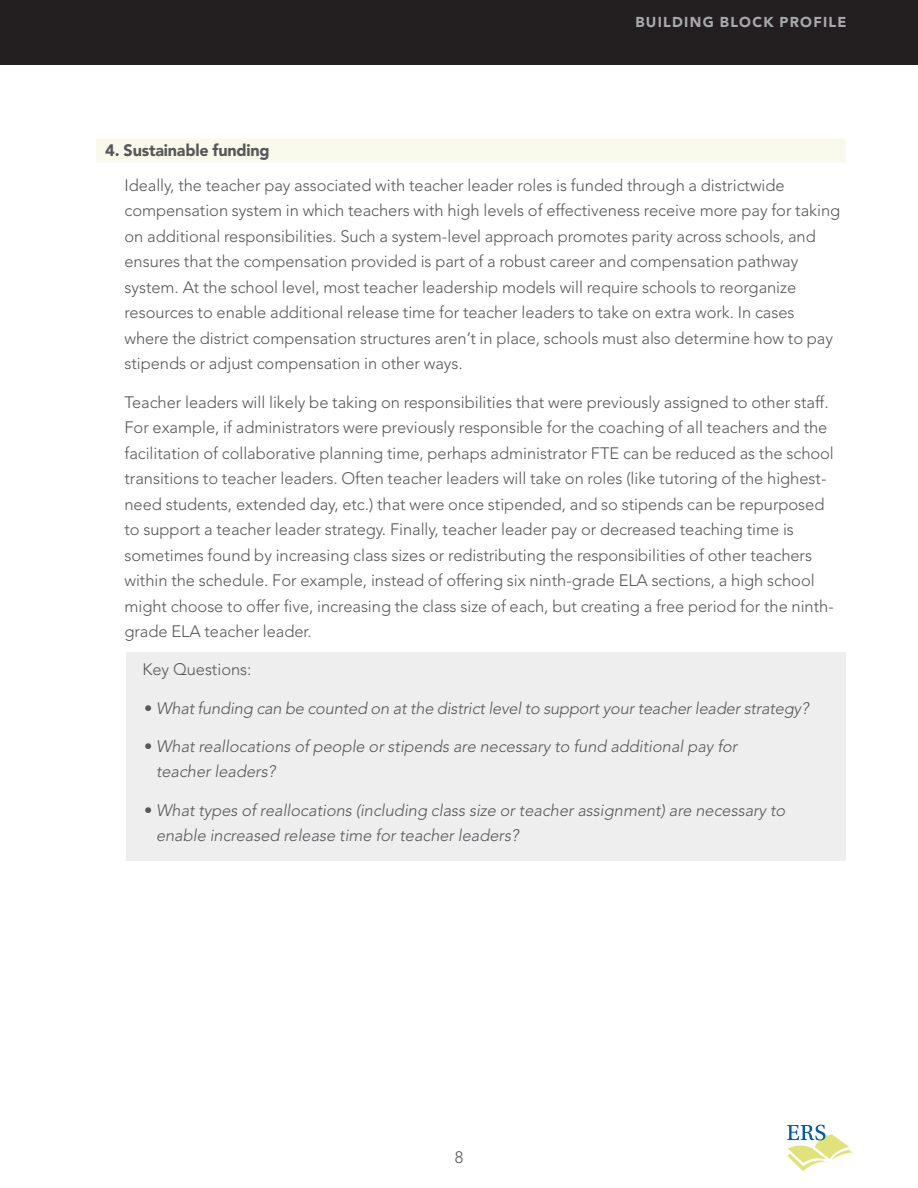
<style>
.page{position:relative;width:918px;height:1188px;background:#fff}
.page>*{position:absolute;margin:0;border:0;box-sizing:border-box;transform-origin:0 0}
._04_Body{font:300 16.5px/25.5px "Avenir LT Std";letter-spacing:-.005em;color:#57585a}
._04_Body-2{font:italic 300 16.5px/25.5px "Avenir LT Std";letter-spacing:-.005em;color:#57585a}
._01_Head_KO_gray_bar{font:900 16.5px "Avenir LT Std";letter-spacing:-.015em;color:#57585a}
.t1{font:900 14.25px "Avenir LT Std";letter-spacing:.09em;color:#a8a9ad}
.s1{font-style:normal}
</style>
<div class="page">
<div style="left:0;top:0;width:918px;height:64px;background:#231f20"></div>
<svg style="left:787px;top:1125px;width:66px;height:46px"></svg>
<div style="left:126px;top:652px;width:720px;height:209px;background:#eeeeef"></div>
<div style="left:96px;top:138px;width:750px;height:24px;background:#fafaec"></div>
<p class="t1" style="left:635px;top:13px;width:212px">BUILDING BLOCK PROFILE</p>
<p class="_01_Head_KO_gray_bar" style="left:105px;top:141px;width:166px">4. Sustainable funding</p>
<p class="_04_Body" style="left:124px;top:173px;width:717px">Ideally, the teacher pay associated with teacher leader roles is funded through a districtwide compensation system in which teachers with high levels of effectiveness receive more pay for taking on additional responsibilities. Such a system-level approach promotes parity across schools, and ensures that the compensation provided is part of a robust career and compensation pathway system. At the school level, most teacher leadership models will require schools to reorganize resources to enable additional release time for teacher leaders to take on extra work. In cases where the district compensation structures aren’t in place, schools must also determine how to pay stipends or adjust compensation in other ways.</p>
<p class="_04_Body" style="left:124px;top:389px;width:711px">Teacher leaders will likely be taking on responsibilities that were previously assigned to other staff.<br>For example, if administrators were previously responsible for the coaching of all teachers and the facilitation of collaborative planning time, perhaps administrator FTE can be reduced as the school transitions to teacher leaders. Often teacher leaders will take on roles (like tutoring of the highest&shy;need students, extended day, etc.) that were once stipended, and so stipends can be repurposed to support a teacher leader strategy. Finally, teacher leader pay or decreased teaching time is sometimes found by increasing class sizes or redistributing the responsibilities of other teachers within the schedule. For example, instead of offering six ninth-grade ELA sections, a high school might choose to offer five, increasing the class size of each, but creating a free period for the ninth&shy;grade ELA teacher leader.</p>
<p class="_04_Body" style="left:142px;top:657px;width:110px">Key Questions:</p>
<p class="_04_Body-2" style="left:144px;top:696px;width:666px"><span class="s1">•</span> What funding can be counted on at the district level to support your teacher leader strategy?</p>
<p class="_04_Body-2" style="left:156px;top:734px;width:583px;text-indent:-12px"><span class="s1">•</span> What reallocations of people or stipends are necessary to fund additional pay for teacher leaders?</p>
<p class="_04_Body-2" style="left:156px;top:798px;width:631px;text-indent:-12px"><span class="s1">•</span> What types of reallocations (including class size or teacher assignment) are necessary to enable increased release time for teacher leaders?</p>
<p class="_04_Body" style="left:455px;top:1145px;width:10px">8</p>
</div>
